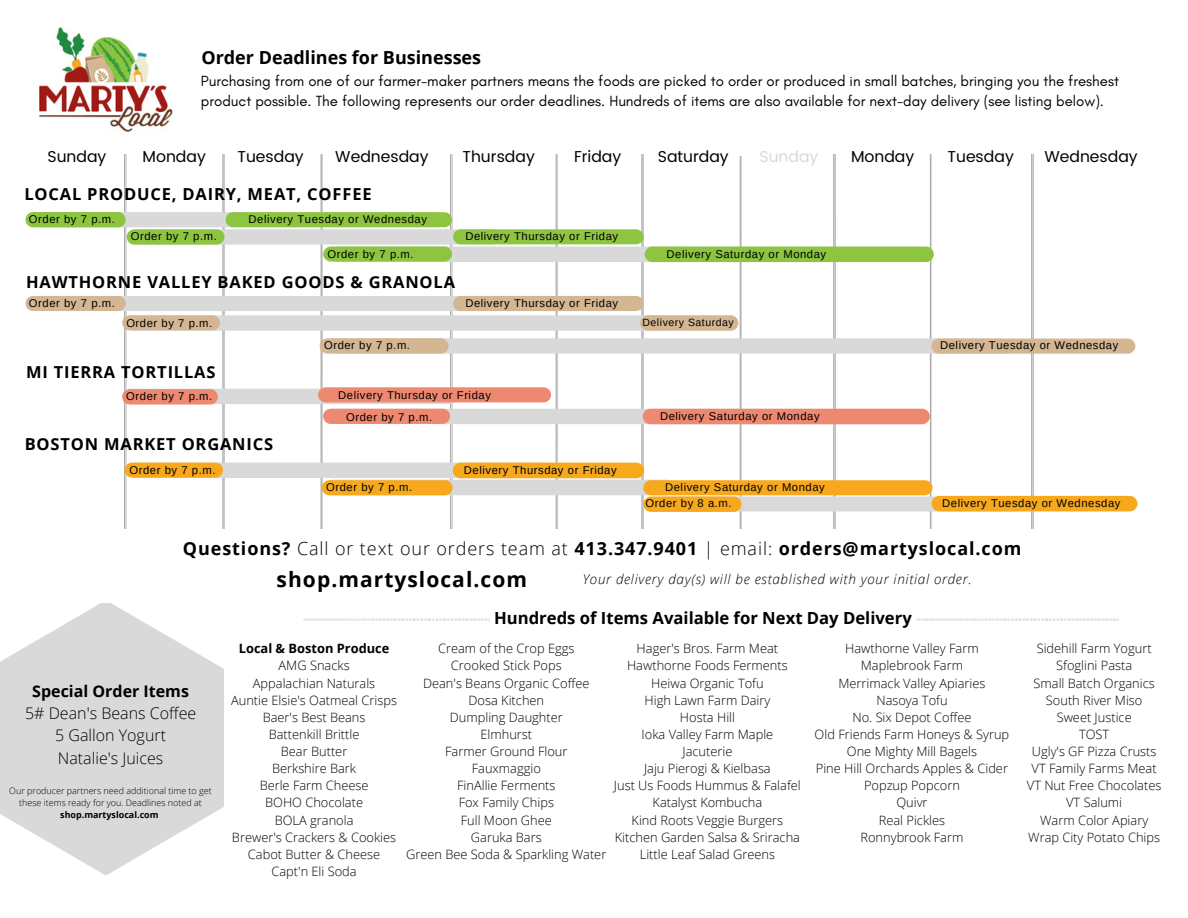
<style>
.page{position:relative;width:1188px;height:918px;background:#fff}
.page>*{position:absolute;margin:0;border:0;box-sizing:border-box;transform-origin:0 0}
.t1{font:700 21px "Open Sans";letter-spacing:.05em;color:#000}
.t2{font:700 18px "Open Sans";letter-spacing:.05em;color:#000}
.t3{font:700 18px "Open Sans";color:#000}
.t4{font:700 16.65px "Open Sans";color:#000}
.t5{font:700 16.5px "Open Sans";letter-spacing:.05em;color:#000}
.t6{font:300 16.05px/22.4px "Open Sans";color:#000;text-align:center}
.t7{font:15.75px "Poppins";color:#000}
.t8{font:15.75px "Poppins";color:#d9d9d9}
.t9{font:15px/20.2px "Glacial Indifference";color:#000}
.t10{font:italic 300 13.5px "Open Sans";letter-spacing:.05em;color:#000}
.t11{font:300 12.9px/17.1px "Open Sans";color:#000;text-align:center}
.t12{font:11.25px "Arimo";letter-spacing:.05em;color:#000}
.t13{font:10.5px "Arimo";letter-spacing:.05em;color:#000}
.t14{font:300 9px/12px "Open Sans";color:#000;text-align:center}
.s1{font-weight:300}
.s2{font-weight:700}
</style>
<div class="page">
<img style="left:39px;top:27px;width:134px;height:105px">
<svg style="left:639px;top:155px;width:8px;height:374px"></svg>
<svg style="left:553px;top:155px;width:7px;height:374px"></svg>
<svg style="left:318px;top:155px;width:7px;height:374px"></svg>
<svg style="left:448px;top:155px;width:7px;height:374px"></svg>
<svg style="left:220px;top:155px;width:8px;height:374px"></svg>
<svg style="left:121px;top:155px;width:8px;height:374px"></svg>
<svg style="left:831px;top:155px;width:7px;height:374px"></svg>
<svg style="left:1029px;top:155px;width:8px;height:374px"></svg>
<svg style="left:928px;top:155px;width:6px;height:374px"></svg>
<svg style="left:737px;top:157px;width:8px;height:372px"></svg>
<div style="left:333px;top:338px;width:674px;height:16px;background:#d9d9d9;border-radius:8px"></div>
<div style="left:931px;top:339px;width:204px;height:15px;background:#d4b692;border-radius:7px"></div>
<div style="left:320px;top:338px;width:129px;height:16px;background:#d4b692;border-radius:8px"></div>
<div style="left:323px;top:409px;width:605px;height:15px;background:#d9d9d9;border-radius:8px"></div>
<div style="left:643px;top:409px;width:287px;height:15px;background:#ee8870;border-radius:8px"></div>
<div style="left:323px;top:409px;width:127px;height:15px;background:#ee8870;border-radius:8px"></div>
<div style="left:122px;top:389px;width:335px;height:15px;background:#d9d9d9;border-radius:8px"></div>
<div style="left:122px;top:389px;width:96px;height:16px;background:#ee8870;border-radius:8px"></div>
<div style="left:318px;top:387px;width:233px;height:15px;background:#ee8870;border-radius:7px"></div>
<div style="left:36px;top:212px;width:407px;height:15px;background:#d9d9d9;border-radius:8px"></div>
<div style="left:25px;top:212px;width:101px;height:15px;background:#8dc541;border-radius:8px"></div>
<div style="left:226px;top:212px;width:226px;height:15px;background:#8dc541;border-radius:7px"></div>
<div style="left:127px;top:229px;width:374px;height:16px;background:#d9d9d9;border-radius:8px"></div>
<div style="left:127px;top:229px;width:98px;height:16px;background:#8dc541;border-radius:8px"></div>
<div style="left:453px;top:229px;width:191px;height:15px;background:#8dc541;border-radius:7px"></div>
<div style="left:329px;top:247px;width:364px;height:15px;background:#d9d9d9;border-radius:8px"></div>
<div style="left:323px;top:247px;width:129px;height:15px;background:#8dc541;border-radius:7px"></div>
<div style="left:645px;top:247px;width:289px;height:15px;background:#8dc541;border-radius:8px"></div>
<svg style="left:304px;top:618px;width:814px;height:3px"></svg>
<div style="left:490px;top:594px;width:426px;height:36px;background:#fff"></div>
<svg style="left:0;top:603px;width:224px;height:273px;fill:#d9d9d9"></svg>
<div style="left:27px;top:296px;width:508px;height:15px;background:#d9d9d9;border-radius:7px"></div>
<div style="left:25px;top:296px;width:101px;height:15px;background:#d4b692;border-radius:7px"></div>
<div style="left:453px;top:296px;width:191px;height:15px;background:#d4b692;border-radius:7px"></div>
<div style="left:126px;top:315px;width:544px;height:16px;background:#d9d9d9;border-radius:8px"></div>
<div style="left:122px;top:315px;width:98px;height:15px;background:#d4b692;border-radius:7px"></div>
<div style="left:640px;top:315px;width:98px;height:16px;background:#d4b692;border-radius:8px"></div>
<div style="left:658px;top:496px;width:365px;height:16px;background:#d9d9d9;border-radius:7px"></div>
<div style="left:643px;top:497px;width:99px;height:15px;background:#f7a81d;border-radius:8px"></div>
<div style="left:932px;top:496px;width:205px;height:15px;background:#f7a81d;border-radius:8px"></div>
<div style="left:128px;top:463px;width:427px;height:15px;background:#d9d9d9;border-radius:8px"></div>
<div style="left:125px;top:463px;width:98px;height:15px;background:#f7a81d;border-radius:7px"></div>
<div style="left:453px;top:463px;width:191px;height:15px;background:#f7a81d;border-radius:8px"></div>
<div style="left:324px;top:480px;width:350px;height:15px;background:#d9d9d9;border-radius:8px"></div>
<div style="left:322px;top:480px;width:131px;height:15px;background:#f7a81d;border-radius:7px"></div>
<div style="left:643px;top:480px;width:289px;height:15px;background:#f7a81d;border-radius:7px"></div>
<p class="t3" style="left:201px;top:44px;width:281px">Order Deadlines for Businesses</p>
<p class="t9" style="left:201px;top:71px;width:920px">Purchasing from one of our farmer-maker partners means the foods are picked to order or produced in small batches, bringing you the freshest product possible. The following represents our order deadlines. Hundreds of items are also available for next-day delivery (see listing below).</p>
<p class="t7" style="left:47px;top:147px;width:60px">Sunday</p>
<p class="t7" style="left:143px;top:147px;width:65px">Monday</p>
<p class="t7" style="left:237px;top:147px;width:68px">Tuesday</p>
<p class="t7" style="left:335px;top:147px;width:95px">Wednesday</p>
<h2 class="t7" style="left:462px;top:147px;width:74px">Thursday</h2>
<p class="t7" style="left:574px;top:147px;width:49px">Friday</p>
<p class="t7" style="left:658px;top:147px;width:72px">Saturday</p>
<p class="t8" style="left:759px;top:147px;width:60px">Sunday</p>
<p class="t7" style="left:851px;top:147px;width:65px">Monday</p>
<h2 class="t7" style="left:948px;top:147px;width:68px">Tuesday</h2>
<h2 class="t7" style="left:1044px;top:147px;width:95px">Wednesday</h2>
<h5 class="t5" style="left:24px;top:182px;width:349px">LOCAL PRODUCE, DAIRY, MEAT, COFFEE</h5>
<h5 class="t12" style="left:29px;top:212px;width:88px">Order by 7 p.m.</h5>
<h5 class="t12" style="left:249px;top:212px;width:180px">Delivery Tuesday or Wednesday</h5>
<h5 class="t12" style="left:131px;top:230px;width:88px">Order by 7 p.m.</h5>
<h5 class="t12" style="left:465px;top:230px;width:154px">Delivery Thursday or Friday</h5>
<h5 class="t12" style="left:328px;top:248px;width:88px">Order by 7 p.m.</h5>
<p class="t5" style="left:26px;top:270px;width:431px">HAWTHORNE VALLEY BAKED GOODS &amp; GRANOLA</p>
<h5 class="t12" style="left:667px;top:248px;width:161px">Delivery Saturday or Monday</h5>
<p class="t12" style="left:29px;top:297px;width:88px">Order by 7 p.m.</p>
<p class="t12" style="left:465px;top:297px;width:154px">Delivery Thursday or Friday</p>
<p class="t12" style="left:126px;top:317px;width:88px">Order by 7 p.m.</p>
<p class="t13" style="left:642px;top:317px;width:93px">Delivery Saturday</p>
<h2 class="t5" style="left:26px;top:360px;width:191px">MI TIERRA TORTILLAS</h2>
<h5 class="t12" style="left:324px;top:339px;width:88px">Order by 7 p.m.</h5>
<h3 class="t12" style="left:940px;top:339px;width:180px">Delivery Tuesday or Wednesday</h3>
<h5 class="t12" style="left:126px;top:390px;width:88px">Order by 7 p.m.</h5>
<h5 class="t12" style="left:338px;top:389px;width:154px">Delivery Thursday or Friday</h5>
<p class="t5" style="left:25px;top:433px;width:250px">BOSTON MARKET ORGANICS</p>
<h5 class="t12" style="left:346px;top:410px;width:88px">Order by 7 p.m.</h5>
<h5 class="t12" style="left:660px;top:410px;width:161px">Delivery Saturday or Monday</h5>
<p class="t12" style="left:129px;top:464px;width:88px">Order by 7 p.m.</p>
<p class="t12" style="left:464px;top:464px;width:154px">Delivery Thursday or Friday</p>
<p class="t12" style="left:326px;top:480px;width:88px">Order by 7 p.m.</p>
<p class="t12" style="left:665px;top:480px;width:161px">Delivery Saturday or Monday</p>
<p class="t12" style="left:646px;top:497px;width:88px">Order by 8 a.m.</p>
<p class="t12" style="left:942px;top:497px;width:180px">Delivery Tuesday or Wednesday</p>
<h6 class="t2" style="left:183px;top:535px;width:840px">Questions? <span class="s1">Call or text our orders team at</span> 413.347.9401 <span class="s1">| email:</span> orders@martyslocal.com</h6>
<h6 class="t1" style="left:277px;top:564px;width:252px">shop.martyslocal.com</h6>
<h6 class="t10" style="left:583px;top:570px;width:390px">Your delivery day(s) will be established with your initial order.</h6>
<h4 class="t6" style="left:25px;top:679px;width:173px"><span class="s2">Special Order Items<br></span>5# Dean's Beans Coffee<br>5 Gallon Yogurt<br>Natalie's Juices</h4>
<h1 class="t14" style="left:9px;top:785px;width:204px">Our producer partners need additional time to get these items ready for you. Deadlines noted at <span class="s2">shop.martyslocal.com</span></h1>
<h6 class="t4" style="left:494px;top:606px;width:419px">Hundreds of Items Available for Next Day Delivery</h6>
<h6 class="t11" style="left:231px;top:640px;width:167px"><span class="s2">Local &amp; Boston Produce<br></span>AMG Snacks<br>Appalachian Naturals<br>Auntie Elsie's Oatmeal Crisps<br>Baer's Best Beans<br>Battenkill Brittle<br>Bear Butter<br>Berkshire Bark<br>Berle Farm Cheese<br>BOHO Chocolate<br>BOLA granola<br>Brewer's Crackers &amp; Cookies<br>Cabot Butter &amp; Cheese<br>Capt'n Eli Soda</h6>
<h5 class="t11" style="left:406px;top:640px;width:202px">Cream of the Crop Eggs<br>Crooked Stick Pops<br>Dean's Beans Organic Coffee<br>Dosa Kitchen<br>Dumpling Daughter<br>Elmhurst<br>Farmer Ground Flour<br>Fauxmaggio<br>FinAllie Ferments<br>Fox Family Chips<br>Full Moon Ghee<br>Garuka Bars<br>Green Bee Soda &amp; Sparkling Water</h5>
<p class="t11" style="left:614px;top:640px;width:188px">Hager's Bros. Farm Meat<br>Hawthorne Foods Ferments<br>Heiwa Organic Tofu<br>High Lawn Farm Dairy<br>Hosta Hill<br>Ioka Valley Farm Maple<br>Jacuterie<br>Jaju Pierogi &amp; Kielbasa<br>Just Us Foods Hummus &amp; Falafel<br>Katalyst Kombucha<br>Kind Roots Veggie Burgers<br>Kitchen Garden Salsa &amp; Sriracha<br>Little Leaf Salad Greens</p>
<h3 class="t11" style="left:815px;top:640px;width:196px">Hawthorne Valley Farm<br>Maplebrook Farm<br>Merrimack Valley Apiaries<br>Nasoya Tofu<br>No. Six Depot Coffee<br>Old Friends Farm Honeys &amp; Syrup<br>One Mighty Mill Bagels<br>Pine Hill Orchards Apples &amp; Cider<br>Popzup Popcorn<br>Quivr<br>Real Pickles<br>Ronnybrook Farm</h3>
<h6 class="t11" style="left:1027px;top:640px;width:136px">Sidehill Farm Yogurt<br>Sfoglini Pasta<br>Small Batch Organics<br>South River Miso<br>Sweet Justice<br>TOST<br>Ugly's GF Pizza Crusts<br>VT Family Farms Meat<br>VT Nut Free Chocolates<br>VT Salumi<br>Warm Color Apiary<br>Wrap City Potato Chips</h6>
</div>
